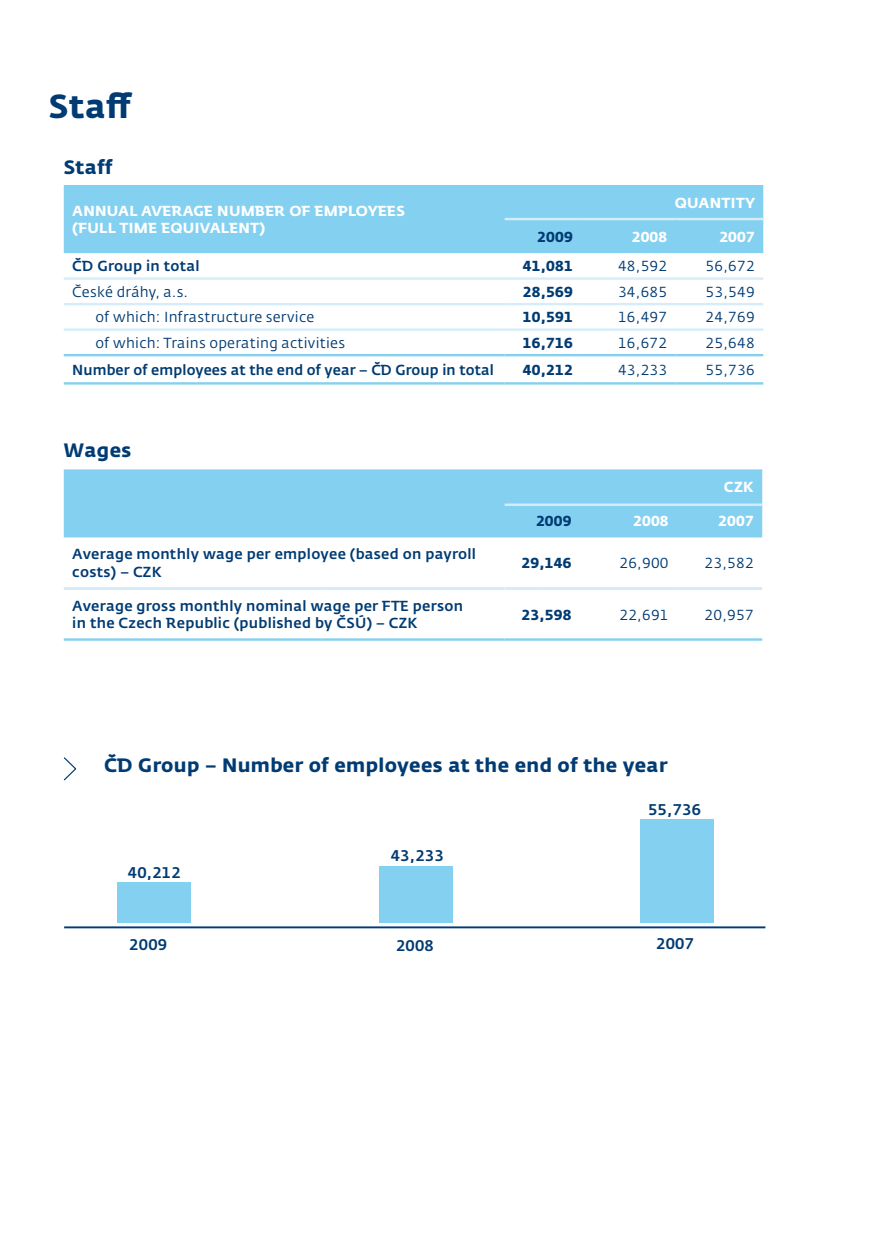
<style>
.page{position:relative;width:893px;height:1259px;background:#fff}
.page>*{position:absolute;margin:0;border:0;box-sizing:border-box;transform-origin:0 0}
.t1{font:700 33px "CD Fedra";color:#003b73}
.t2{font:700 19.2px "CD Fedra";letter-spacing:.02em;color:#003b73}
.t3{font:500 15.3px "CD Fedra";letter-spacing:.02em;color:#003b73}
.t4{font:500 14.4px/17.4px "CD Fedra";letter-spacing:.02em;color:#003b73}
.t5{font:14.4px "CD Fedra";letter-spacing:.02em;color:#003b73}
.t6{font:700 14.4px "CD Fedra";letter-spacing:.02em;color:#fff}
.t7{font:700 14.4px "CD Fedra";letter-spacing:.02em;color:#003b73}
</style>
<div class="page">
<div style="left:64px;top:185px;width:699px;height:68px;background:#84d0f0"></div>
<hr style="left:64px;top:277px;width:441px;height:3px;background:#d5edfa">
<hr style="left:505px;top:277px;width:76px;height:3px;background:#d5edfa">
<hr style="left:581px;top:277px;width:95px;height:3px;background:#d5edfa">
<hr style="left:676px;top:277px;width:87px;height:3px;background:#d5edfa">
<hr style="left:64px;top:303px;width:441px;height:2px;background:#d5edfa">
<hr style="left:505px;top:303px;width:76px;height:2px;background:#d5edfa">
<hr style="left:581px;top:303px;width:95px;height:2px;background:#d5edfa">
<hr style="left:676px;top:303px;width:87px;height:2px;background:#d5edfa">
<hr style="left:64px;top:328px;width:441px;height:3px;background:#d5edfa">
<hr style="left:505px;top:328px;width:76px;height:3px;background:#d5edfa">
<hr style="left:581px;top:328px;width:95px;height:3px;background:#d5edfa">
<hr style="left:676px;top:328px;width:87px;height:3px;background:#d5edfa">
<hr style="left:64px;top:382px;width:441px;height:2px;background:#84d0f0">
<hr style="left:505px;top:382px;width:76px;height:2px;background:#84d0f0">
<hr style="left:581px;top:382px;width:95px;height:2px;background:#84d0f0">
<hr style="left:676px;top:382px;width:87px;height:2px;background:#84d0f0">
<hr style="left:505px;top:218px;width:76px;height:2px;background:#d5edfa">
<hr style="left:581px;top:218px;width:95px;height:2px;background:#d5edfa">
<hr style="left:676px;top:218px;width:87px;height:2px;background:#d5edfa">
<hr style="left:64px;top:354px;width:441px;height:2px;background:#84d0f0">
<hr style="left:505px;top:354px;width:76px;height:2px;background:#84d0f0">
<hr style="left:581px;top:354px;width:95px;height:2px;background:#84d0f0">
<hr style="left:676px;top:354px;width:87px;height:2px;background:#84d0f0">
<div style="left:64px;top:469px;width:698px;height:68px;background:#84d0f0"></div>
<hr style="left:64px;top:587px;width:258px;height:3px;background:#d5edfa">
<hr style="left:322px;top:587px;width:182px;height:3px;background:#d5edfa">
<hr style="left:504px;top:587px;width:37px;height:3px;background:#d5edfa">
<hr style="left:541px;top:587px;width:39px;height:3px;background:#d5edfa">
<hr style="left:580px;top:587px;width:97px;height:3px;background:#d5edfa">
<hr style="left:677px;top:587px;width:85px;height:3px;background:#d5edfa">
<hr style="left:64px;top:638px;width:258px;height:3px;background:#84d0f0">
<hr style="left:322px;top:638px;width:182px;height:3px;background:#84d0f0">
<hr style="left:504px;top:638px;width:37px;height:3px;background:#84d0f0">
<hr style="left:541px;top:638px;width:39px;height:3px;background:#84d0f0">
<hr style="left:580px;top:638px;width:97px;height:3px;background:#84d0f0">
<hr style="left:677px;top:638px;width:85px;height:3px;background:#84d0f0">
<hr style="left:505px;top:503px;width:257px;height:3px;background:#d5edfa">
<svg style="left:63px;top:757px;width:14px;height:24px"></svg>
<div style="left:640px;top:819px;width:73px;height:104px;background:#84d0f0"></div>
<div style="left:380px;top:866px;width:73px;height:57px;background:#84d0f0"></div>
<div style="left:117px;top:882px;width:73px;height:41px;background:#84d0f0"></div>
<hr style="left:64px;top:926px;width:701px;height:2px;background:#003b73">
<h1 class="t1" style="left:49px;top:85px;width:85px">Staff</h1>
<h2 class="t2" style="left:64px;top:154px;width:50px">Staff</h2>
<p class="t6" style="left:72px;top:202px;width:13px">ANN</p>
<p class="t6" style="left:107px;top:202px;width:87px">UAL AVERAGE</p>
<p class="t6" style="left:217px;top:202px;width:189px">N UMBER OF EMPLOYEES</p>
<p class="t6" style="left:72px;top:219px;width:17px">(full</p>
<p class="t6" style="left:120px;top:219px;width:11px">tim</p>
<p class="t6" style="left:148px;top:219px;width:33px">e equiv</p>
<p class="t6" style="left:210px;top:219px;width:57px">alent)</p>
<p class="t6" style="left:675px;top:193px;width:82px">QUANTITY</p>
<p class="t7" style="left:537px;top:227px;width:37px">2009</p>
<p class="t6" style="left:632px;top:227px;width:37px">2008</p>
<p class="t6" style="left:719px;top:227px;width:37px">2007</p>
<p class="t4" style="left:72px;top:257px;width:129px">ČD Group in total</p>
<p class="t7" style="left:523px;top:256px;width:51px">41,081</p>
<p class="t5" style="left:618px;top:257px;width:51px">48,592</p>
<p class="t5" style="left:706px;top:257px;width:51px">56,672</p>
<p class="t5" style="left:72px;top:284px;width:117px">České dráhy, a.s.</p>
<p class="t7" style="left:523px;top:282px;width:51px">28,569</p>
<p class="t5" style="left:618px;top:284px;width:51px">34,685</p>
<p class="t5" style="left:706px;top:284px;width:51px">53,549</p>
<p class="t5" style="left:96px;top:309px;width:220px">of which: Infrastructure service</p>
<p class="t7" style="left:523px;top:308px;width:51px">10,591</p>
<p class="t5" style="left:618px;top:309px;width:51px">16,497</p>
<p class="t5" style="left:706px;top:309px;width:51px">24,769</p>
<p class="t5" style="left:96px;top:335px;width:251px">of which: Trains operating activities</p>
<p class="t7" style="left:523px;top:334px;width:51px">16,716</p>
<p class="t5" style="left:618px;top:335px;width:51px">16,672</p>
<p class="t5" style="left:706px;top:335px;width:51px">25,648</p>
<p class="t4" style="left:72px;top:361px;width:423px">Number of employees at the end of year – ČD Group in total</p>
<p class="t7" style="left:523px;top:360px;width:51px">40,212</p>
<p class="t5" style="left:618px;top:362px;width:51px">43,233</p>
<p class="t5" style="left:706px;top:362px;width:51px">55,736</p>
<h2 class="t2" style="left:64px;top:438px;width:69px">Wages</h2>
<p class="t6" style="left:724px;top:478px;width:29px">czk</p>
<p class="t7" style="left:536px;top:512px;width:37px">2009</p>
<p class="t6" style="left:633px;top:512px;width:37px">2008</p>
<p class="t6" style="left:718px;top:512px;width:37px">2007</p>
<p class="t4" style="left:72px;top:545px;width:405px">Average monthly wage per employee (based on payroll costs) – CZK</p>
<p class="t7" style="left:522px;top:553px;width:51px">29,146</p>
<p class="t5" style="left:619px;top:554px;width:51px">26,900</p>
<p class="t5" style="left:705px;top:554px;width:51px">23,582</p>
<p class="t4" style="left:72px;top:597px;width:392px">Average gross monthly nominal wage per FTE person in the Czech Republic (published by ČSÚ) – CZK</p>
<p class="t7" style="left:522px;top:605px;width:51px">23,598</p>
<p class="t5" style="left:619px;top:606px;width:51px">22,691</p>
<p class="t5" style="left:705px;top:606px;width:51px">20,957</p>
<h2 class="t2" style="left:104px;top:753px;width:565px">ČD Group – N umber of employees at the end of the year</h2>
<p class="t3" style="left:128px;top:863px;width:54px">40,212</p>
<p class="t3" style="left:391px;top:846px;width:54px">43,233</p>
<p class="t3" style="left:648px;top:799px;width:54px">55,736</p>
<p class="t3" style="left:129px;top:935px;width:39px">2009</p>
<p class="t3" style="left:396px;top:936px;width:39px">2008</p>
<p class="t3" style="left:656px;top:933px;width:39px">2007</p>
</div>
